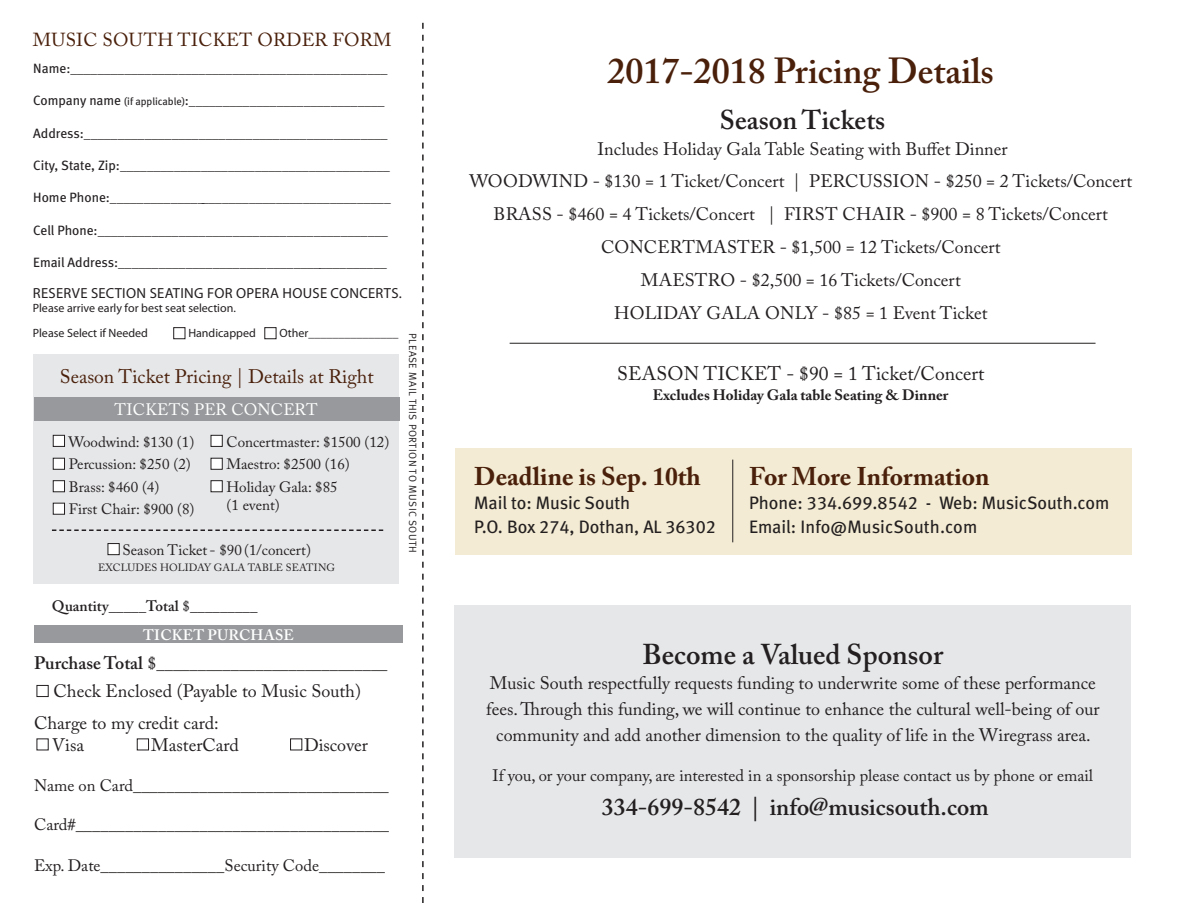
<style>
.page{position:relative;width:1188px;height:918px;background:#fff}
.page>*{position:absolute;margin:0;border:0;box-sizing:border-box;transform-origin:0 0}
.t1{font:600 36px "Adobe Caslon Pro";color:#4a200b}
.t2{font:600 28.5px "Adobe Caslon Pro";color:#231f20}
.t3{font:600 27px "Adobe Caslon Pro";color:#231f20}
.t4{font:700 25.5px "Adobe Caslon Pro";color:#4a200b}
.t5{font:600 24px "Adobe Caslon Pro";color:#231f20}
.t6{font:19.5px "Adobe Caslon Pro";color:#4a200b}
.t7{font:19.5px "Adobe Caslon Pro";letter-spacing:.015em;color:#231f20}
.t8{font:18.75px "Adobe Caslon Pro";letter-spacing:.015em;color:#4a200b}
.t9{font:18px/33px "Adobe Caslon Pro";color:#231f20;text-align:center}
.t10{font:18px/24px "Meta Book LF";color:#231f20}
.t11{font:16.5px "Adobe Caslon Pro";color:#231f20}
.t12{font:16.5px "Adobe Caslon Pro";letter-spacing:.015em;color:#fff}
.t13{font:15px/22.5px "Adobe Caslon Pro";color:#231f20}
.t14{font:700 15px "Adobe Caslon Pro";color:#231f20}
.t15{font:600 15px "Adobe Caslon Pro";letter-spacing:.015em;color:#fff}
.t16{font:14.7px "Myriad Pro";letter-spacing:.02em;color:#231f20}
.t17{font:13.5px "Meta Book LF";color:#231f20}
.t18{font:12px/25.2px "Myriad Pro";color:#231f20}
.t19{font:10.5px "Meta Normal LF";letter-spacing:.05em;color:#231f20}
.t20{font:10.5px "Adobe Caslon Pro";letter-spacing:.015em;color:#231f20}
.s1{font-size:10.5px}
.s2{font-weight:600}
.s3{font-weight:600;font-size:18px}
.s4{font-size:18px}
</style>
<div class="page">
<div style="left:454px;top:605px;width:677px;height:253px;background:#e6e7e9"></div>
<svg style="left:422px;top:23px;width:2px;height:880px"></svg>
<div style="left:34px;top:354px;width:365px;height:229px;background:#e6e7e9"></div>
<div style="left:34px;top:397px;width:365px;height:24px;background:#97999c"></div>
<div style="left:34px;top:625px;width:369px;height:18px;background:#97999c"></div>
<div style="left:53px;top:435px;width:12px;height:11px;background:#fff"></div>
<div style="left:53px;top:435px;width:12px;height:12px;border:1px solid #231f20"></div>
<div style="left:211px;top:435px;width:11px;height:11px;background:#fff"></div>
<div style="left:211px;top:435px;width:12px;height:12px;border:1px solid #231f20"></div>
<div style="left:53px;top:481px;width:12px;height:11px;background:#fff"></div>
<div style="left:53px;top:480px;width:12px;height:12px;border:1px solid #231f20"></div>
<div style="left:53px;top:503px;width:12px;height:11px;background:#fff"></div>
<div style="left:53px;top:503px;width:12px;height:12px;border:1px solid #231f20"></div>
<div style="left:211px;top:481px;width:11px;height:11px;background:#fff"></div>
<div style="left:211px;top:480px;width:12px;height:12px;border:1px solid #231f20"></div>
<div style="left:53px;top:458px;width:12px;height:11px;background:#fff"></div>
<div style="left:53px;top:458px;width:12px;height:12px;border:1px solid #231f20"></div>
<div style="left:211px;top:458px;width:11px;height:11px;background:#fff"></div>
<div style="left:211px;top:458px;width:12px;height:12px;border:1px solid #231f20"></div>
<div style="left:108px;top:544px;width:11px;height:11px;background:#fff"></div>
<div style="left:108px;top:543px;width:12px;height:12px;border:1px solid #231f20"></div>
<div style="left:37px;top:685px;width:12px;height:12px;border:1px solid #231f20"></div>
<div style="left:137px;top:738px;width:12px;height:12px;border:1px solid #231f20"></div>
<div style="left:290px;top:738px;width:12px;height:12px;border:1px solid #231f20"></div>
<hr style="left:510px;top:343px;width:586px;height:1px;background:#231f20">
<div style="left:455px;top:448px;width:676px;height:106px;background:#f3ebd3"></div>
<hr style="left:732px;top:460px;width:1px;height:82px;background:#231f20">
<svg style="left:52px;top:529px;width:331px;height:2px"></svg>
<div style="left:173px;top:327px;width:12px;height:12px;border:1px solid #231f20"></div>
<div style="left:264px;top:327px;width:12px;height:12px;border:1px solid #231f20"></div>
<p class="t8" style="left:33px;top:29px;width:360px">Music South Ticket Order Form</p>
<p class="t17" style="left:33px;top:60px;width:356px">Name:_______________________________________________</p>
<p class="t17" style="left:33px;top:93px;width:353px">Company name <span class="s1">(if applicable)</span>:_____________________________</p>
<p class="t17" style="left:33px;top:125px;width:356px">Address:_____________________________________________</p>
<p class="t17" style="left:33px;top:157px;width:358px">City, State, Zip:________________________________________</p>
<p class="t17" style="left:33px;top:190px;width:359px">Home Phone:__________________________________________</p>
<p class="t17" style="left:33px;top:222px;width:356px">Cell Phone:___________________________________________</p>
<p class="t17" style="left:33px;top:255px;width:355px">Email Address:________________________________________</p>
<p class="t16" style="left:33px;top:284px;width:370px">reserve SECTION seating for opera house concerts.</p>
<p class="t18" style="left:33px;top:295px;width:205px">Please arrive early for best seat selection.<br>Please Select if Needed</p>
<p class="t18" style="left:188px;top:321px;width:69px">Handicapped</p>
<p class="t18" style="left:279px;top:321px;width:121px">Other_______________</p>
<p class="t19" style="left:419px;top:333px;width:221px;rotate:90deg">please Mail this portion to music south</p>
<p class="t6" style="left:60px;top:365px;width:315px">Season Ticket Pricing | Details at Right</p>
<p class="t12" style="left:115px;top:399px;width:198px">Tickets Per Concert</p>
<p class="t13" style="left:69px;top:430px;width:127px">Woodwind: $130 (1)<br>Percussion: $250 (2)<br>Brass: $460 (4)<br>First Chair: $900 (8)</p>
<p class="t13" style="left:226px;top:430px;width:164px">Concertmaster: $1500 (12)<br>Maestro: $2500 (16)<br>Holiday Gala: $85</p>
<p class="t13" style="left:226px;top:493px;width:55px">(1 event)</p>
<p class="t13" style="left:122px;top:539px;width:190px">Season Ticket - $90 (1/concert)</p>
<p class="t20" style="left:98px;top:562px;width:235px">excludes holiday gala table s eating</p>
<p class="t13" style="left:52px;top:595px;width:207px"><span class="s2">Quantity</span>_____<span class="s2">Total</span> $_________</p>
<p class="t15" style="left:143px;top:626px;width:152px">ticket purchas e</p>
<p class="t11" style="left:34px;top:654px;width:355px"><span class="s3">Purchase Total</span> <span class="s4">$</span>____________________________</p>
<p class="t9" style="left:54px;top:674px;width:309px">Check Enclosed (Payable to Music South)</p>
<p class="t9" style="left:52px;top:712px;width:168px;line-height:21.6px;text-align:left;text-indent:-18px">Charge to my credit card:<br>Visa</p>
<p class="t9" style="left:151px;top:728px;width:89px">MasterCard</p>
<p class="t9" style="left:262px;top:728px;width:30px">D</p>
<p class="t9" style="left:319px;top:728px;width:51px">iscover</p>
<p class="t11" style="left:34px;top:775px;width:356px">Name on Card_______________________________</p>
<p class="t11" style="left:34px;top:815px;width:357px">Card#______________________________________</p>
<p class="t11" style="left:34px;top:855px;width:353px">Exp. Date_______________Security Code________</p>
<h1 class="t1" style="left:608px;top:49px;width:388px">2017-2018 Pricing Details</h1>
<h3 class="t3" style="left:720px;top:104px;width:167px">Season Tickets</h3>
<p class="t9" style="left:598px;top:132px;width:412px">Includes Holiday Gala Table Seating with Buffet Dinner</p>
<p class="t9" style="left:469px;top:164px;width:664px">woodwind - $130 = 1 Ticket/Concert | percussion - $250 = 2 Tickets/Concert brass - $460 = 4 Tickets/Concert | first chair - $900 = 8 Tickets/Concert concertmaster - $1,500 = 12 Tickets/Concert<br>maestro - $2,500 = 16 Tickets/Concert<br>Holiday Gala Only - $85 = 1 Event Ticket</p>
<p class="t7" style="left:617px;top:362px;width:369px">Seas on Ticket - $90 = 1 Ticket/Concert</p>
<p class="t14" style="left:653px;top:386px;width:297px">Excludes Holiday Gala table Seating &amp; Dinner</p>
<h3 class="t4" style="left:474px;top:461px;width:228px">Deadline is Sep. 10th</h3>
<p class="t10" style="left:474px;top:490px;width:243px">Mail to: Music South<br>P.O. Box 274, Dothan, AL 36302</p>
<h3 class="t4" style="left:749px;top:461px;width:242px">For More Information</h3>
<p class="t10" style="left:749px;top:490px;width:362px">Phone: 334.699.8542 - Web: MusicSouth.com<br>Email: Info@MusicSouth.com</p>
<h2 class="t2" style="left:642px;top:637px;width:302px">Become a Valued Sponsor</h2>
<p class="t9" style="left:486px;top:671px;width:615px;line-height:25.5px">Music South respectfully requests funding to underwrite some of these performance fees. Through this funding, we will continue to enhance the cultural well-being of our community and add another dimension to the quality of life in the Wiregrass area.</p>
<p class="t11" style="left:493px;top:766px;width:602px">If you, or your company, are interested in a sponsorship please contact us by phone or email</p>
<h3 class="t5" style="left:602px;top:793px;width:389px">334-699-8542 | info@musicsouth.com</h3>
</div>
